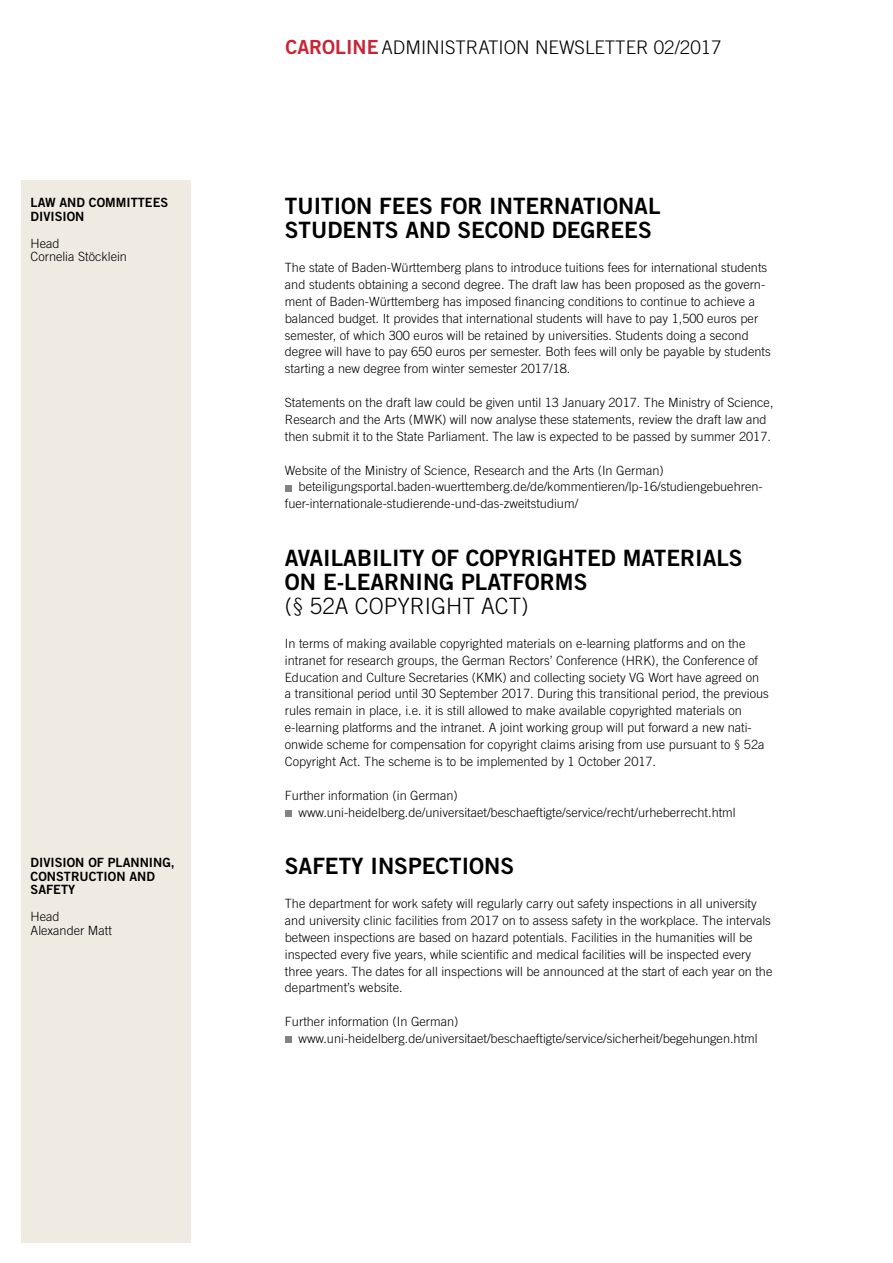
<style>
.page{position:relative;width:893px;height:1263px;background:#fff}
.page>*{position:absolute;margin:0;border:0;box-sizing:border-box;transform-origin:0 0}
.Caro_Headlines{font:22.5px/24px "Trade Gothic LT Std Bd 2";color:#000}
._01_Firmierung{font:300 18.75px "Trade Gothic LT Std";color:#000}
.Caro_Fließtext{font:300 12.75px/16.8px "Trade Gothic LT Std";color:#000}
.Caro_Fließtext-2{font:12.75px/13.5px "Trade Gothic LT Std Bd 2";color:#000}
.Navi_Leitung{font:300 12.75px "Trade Gothic LT Std";color:#000}
.s1{font-family:"Trade Gothic LT Std Bd 2";font-weight:400;font-size:19.5px;color:#c92435}
.s2{font-family:"Trade Gothic LT Std";font-weight:300}
</style>
<div class="page">
<div style="left:21px;top:180px;width:170px;height:1062px;background:#efebe3"></div>
<div style="left:285px;top:485px;width:7px;height:6px;background:#808285"></div>
<div style="left:285px;top:810px;width:7px;height:6px;background:#808285"></div>
<div style="left:285px;top:1036px;width:7px;height:7px;background:#808285"></div>
<p class="Caro_Fließtext-2" style="left:31px;top:196px;width:139px">LAW AND COMMITTEES<br>DIVISION</p>
<p class="Navi_Leitung" style="left:31px;top:236px;width:31px">Head</p>
<p class="Navi_Leitung" style="left:31px;top:249px;width:98px">Cornelia Stöcklein</p>
<p class="Caro_Fließtext-2" style="left:31px;top:856px;width:146px">DIVISION OF PLANNING,<br>CONSTRUCTION AND<br>SAFETY</p>
<p class="Navi_Leitung" style="left:31px;top:909px;width:31px">Head</p>
<p class="Navi_Leitung" style="left:31px;top:923px;width:83px">Alexander Matt</p>
<p class="_01_Firmierung" style="left:285px;top:36px;width:438px"><span class="s1">CAROLINE</span> ADMINISTRATION NEWSLETTER 02/2017</p>
<p class="Caro_Headlines" style="left:285px;top:194px;width:377px">TUITION FEES FOR INTERNATIONAL<br>STUDENTS AND SECOND DEGREES</p>
<p class="Caro_Fließtext" style="left:285px;top:259px;width:487px">The state of Baden-Württemberg plans to introduce tuitions fees for international students and students obtaining a second degree. The draft law has been proposed as the govern&shy;ment of Baden-Württemberg has imposed financing conditions to continue to achieve a balanced budget. It provides that international students will have to pay 1,500 euros per semester, of which 300 euros will be retained by universities. Students doing a second degree will have to pay 650 euros per semester. Both fees will only be payable by students starting a new degree from winter semester 2017/18.</p>
<p class="Caro_Fließtext" style="left:285px;top:394px;width:490px">Statements on the draft law could be given until 13 January 2017. The Ministry of Science,<br>Research and the Arts (MWK) will now analyse these statements, review the draft law and then submit it to the State Parliament. The law is expected to be passed by summer 2017.</p>
<p class="Caro_Fließtext" style="left:285px;top:461px;width:380px">Website of the Ministry of Science, Research and the Arts (In German)</p>
<p class="Caro_Fließtext" style="left:285px;top:478px;width:479px;text-indent:14px">beteiligungsportal.baden-wuerttemberg.de/de/kommentieren/lp-16/studiengebuehren&shy;fuer-internationale-studierende-und-das-zweitstudium/</p>
<p class="Caro_Headlines" style="left:285px;top:546px;width:459px">AVAILABILITY OF COPYRIGHTED MATERIALS<br>ON E-LEARNING PLATFORMS<br><span class="s2">(§ 52A COPYRIGHT ACT)</span></p>
<p class="Caro_Fließtext" style="left:285px;top:635px;width:485px">In terms of making available copyrighted materials on e-learning platforms and on the intranet for research groups, the German Rectors’ Conference (HRK), the Conference of Education and Culture Secretaries (KMK) and collecting society VG Wort have agreed on a transitional period until 30 September 2017. During this transitional period, the previous rules remain in place, i.e. it is still allowed to make available copyrighted materials on e-learning platforms and the intranet. A joint working group will put forward a new nati&shy;onwide scheme for compensation for copyright claims arising from use pursuant to § 52a Copyright Act. The scheme is to be implemented by 1 October 2017.</p>
<p class="Caro_Fließtext" style="left:285px;top:787px;width:174px">Further information (in German)</p>
<p class="Caro_Fließtext" style="left:299px;top:803px;width:439px">www.uni-heidelberg.de/universitaet/beschaeftigte/service/recht/urheberrecht.html</p>
<p class="Caro_Headlines" style="left:285px;top:854px;width:231px">SAFETY INSPECTIONS</p>
<p class="Caro_Fließtext" style="left:285px;top:895px;width:489px">The department for work safety will regularly carry out safety inspections in all university and university clinic facilities from 2017 on to assess safety in the workplace. The intervals between inspections are based on hazard potentials. Facilities in the humanities will be inspected every five years, while scientific and medical facilities will be inspected every three years. The dates for all inspections will be announced at the start of each year on the department’s website.</p>
<p class="Caro_Fließtext" style="left:285px;top:1013px;width:175px">Further information (In German)</p>
<p class="Caro_Fließtext" style="left:299px;top:1030px;width:461px">www.uni-heidelberg.de/universitaet/beschaeftigte/service/sicherheit/begehungen.html</p>
</div>
